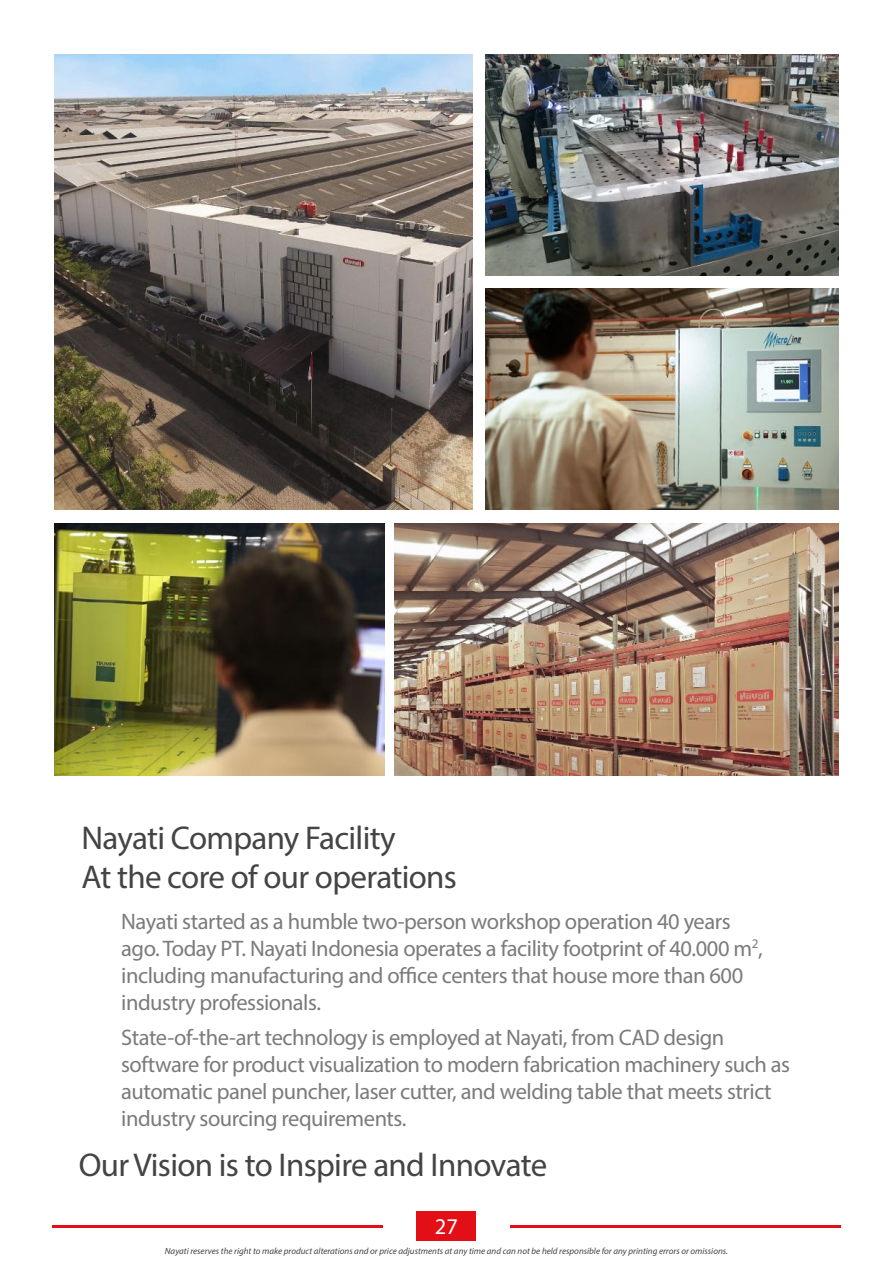
<style>
.page{position:relative;width:893px;height:1263px;background:#fff}
.page>*{position:absolute;margin:0;border:0;box-sizing:border-box;transform-origin:0 0}
.t1{font:33px/39.6px "Myriad Pro";letter-spacing:-.02em;color:#454444}
.t2{font:22.5px/27px "Myriad Pro";letter-spacing:-.02em;color:#7c7b7b}
.t3{font:22.5px "Myriad Pro";color:#fff}
.t4{font:italic 9px "Myriad Pro";color:#454444}
</style>
<div class="page">
<hr style="left:510px;top:1224px;width:331px;height:3px;background:#e30f17">
<hr style="left:52px;top:1224px;width:331px;height:3px;background:#e30f17">
<div style="left:417px;top:1211px;width:59px;height:29px;background:#e30f17"></div>
<img style="left:54px;top:54px;width:418px;height:456px">
<img style="left:486px;top:54px;width:353px;height:221px">
<img style="left:486px;top:289px;width:353px;height:221px">
<img style="left:54px;top:523px;width:331px;height:253px">
<img style="left:395px;top:523px;width:444px;height:253px">
<h1 class="t1" style="left:81px;top:817px;width:377px">Nayati Company Facility<br>At the core of our operations</h1>
<p class="t2" style="left:121px;top:907px;width:643px">Nayati started as a humble two-person workshop operation 40 years ago. Today PT. Nayati Indonesia operates a facility footprint of 40.000 m<sup>2</sup>, including manufacturing and office centers that house more than 600 industry professionals.</p>
<p class="t2" style="left:121px;top:1024px;width:670px">State-of-the-art technology is employed at Nayati, from CAD design software for product visualization to modern fabrication machinery such as automatic panel puncher, laser cutter, and welding table that meets strict industry sourcing requirements.</p>
<h1 class="t1" style="left:79px;top:1145px;width:470px">Our Vision is to Inspire and Innovate</h1>
<p class="t3" style="left:435px;top:1213px;width:25px">27</p>
<p class="t4" style="left:165px;top:1245px;width:564px">Nayati reserves the right to make product alterations and or price adjustments at any time and can not be held responsible for any printing errors or omissions.</p>
</div>
